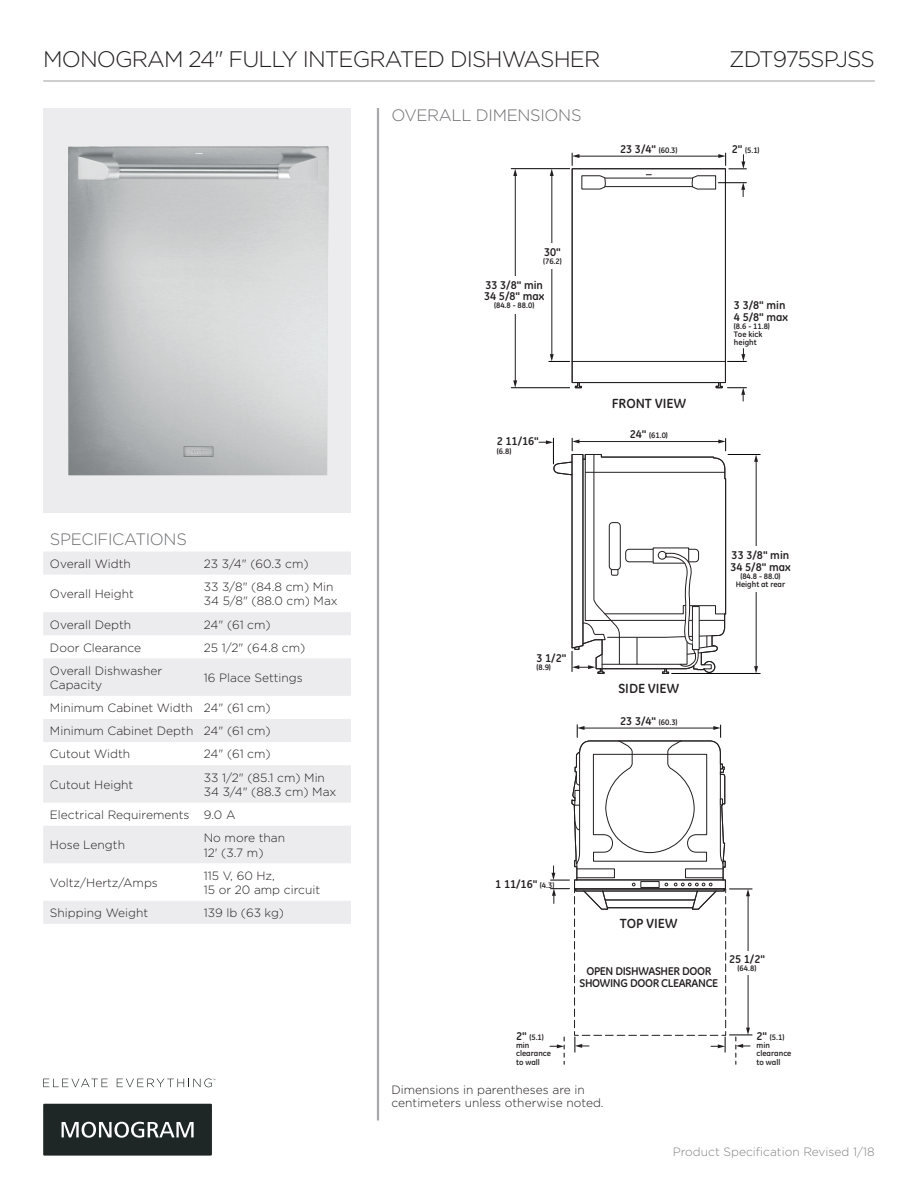
<style>
.page{position:relative;width:918px;height:1188px;background:#fff}
.page>*{position:absolute;margin:0;border:0;box-sizing:border-box;transform-origin:0 0}
.t1{font:300 22.5px "Gotham";letter-spacing:-.04em;color:#231f20}
.t2{font:300 16.5px "Gotham";letter-spacing:-.02em;color:#6c6d70}
.t3{font:700 13.5px "GE Inspira";color:#231f20}
.t4{font:300 12px/14.4px "Gotham";color:#231f20}
.t5{font:300 12px "Gotham";color:#808285}
.t6{font:700 11.4px/11.4px "GE Inspira";letter-spacing:-.03em;color:#231f20}
.t7{font:700 11.4px/11.4px "GE Inspira";color:#231f20}
.t8{font:700 8.1px/8.1px "GE Inspira";color:#231f20}
.s1{font-size:8.1px}
.s2{font-size:11.4px}
</style>
<div class="page">
<hr style="left:377px;top:108px;width:2px;height:1012px;background:#a8a9ad">
<hr style="left:43px;top:80px;width:832px;height:2px;background:#a8a9ad">
<div style="left:43px;top:108px;width:308px;height:405px;background:#ececee"></div>
<svg style="left:43px;top:1104px;width:169px;height:52px;background:#363c3c"></svg>
<svg style="left:43px;top:1079px;width:65px;height:8px"></svg>
<svg style="left:117px;top:1078px;width:98px;height:9px"></svg>
<svg style="left:43px;top:552px;width:308px;height:372px;fill:#efeff1"></svg>
<div style="left:604px;top:178px;width:89px;height:9px;border:1px solid #231f20"></div>
<svg style="left:581px;top:175px;width:25px;height:14px"></svg>
<hr style="left:572px;top:361px;width:153px;height:1px;background:#231f20">
<div style="left:572px;top:168px;width:154px;height:215px;border:1px solid #231f20"></div>
<svg style="left:575px;top:382px;width:7px;height:7px"></svg>
<hr style="left:578px;top:156px;width:142px;height:1px;background:#231f20">
<svg style="left:572px;top:153px;width:7px;height:12px"></svg>
<hr style="left:511px;top:387px;width:59px;height:1px;background:#040503">
<hr style="left:511px;top:168px;width:59px;height:1px;background:#040503">
<hr style="left:515px;top:175px;width:1px;height:207px;background:#231f20">
<svg style="left:513px;top:380px;width:4px;height:8px"></svg>
<svg style="left:513px;top:169px;width:4px;height:7px"></svg>
<div style="left:503px;top:277px;width:23px;height:37px;background:#fff"></div>
<hr style="left:551px;top:175px;width:1px;height:180px;background:#231f20">
<svg style="left:549px;top:354px;width:21px;height:8px"></svg>
<svg style="left:550px;top:169px;width:4px;height:7px"></svg>
<div style="left:541px;top:244px;width:22px;height:25px;background:#fff"></div>
<svg style="left:718px;top:153px;width:28px;height:16px"></svg>
<svg style="left:692px;top:175px;width:54px;height:22px"></svg>
<svg style="left:728px;top:349px;width:18px;height:13px"></svg>
<svg style="left:715px;top:382px;width:31px;height:19px"></svg>
<hr style="left:672px;top:673px;width:88px;height:1px;background:#040503">
<hr style="left:728px;top:454px;width:32px;height:1px;background:#040503">
<hr style="left:756px;top:460px;width:1px;height:208px;background:#231f20">
<svg style="left:754px;top:666px;width:4px;height:7px"></svg>
<svg style="left:754px;top:455px;width:4px;height:7px"></svg>
<div style="left:750px;top:546px;width:22px;height:45px;background:#fff"></div>
<svg style="left:539px;top:438px;width:187px;height:236px"></svg>
<svg style="left:550px;top:725px;width:202px;height:339px"></svg>
<div style="left:736px;top:951px;width:22px;height:24px;background:#fff"></div>
<img style="left:68px;top:146px;width:261px;height:329px">
<h1 class="t1" style="left:43px;top:44px;width:559px">MONOGRAM 24" FULLY INTEGRATED DISHWASHER</h1>
<h1 class="t1" style="left:729px;top:44px;width:147px">ZDT975SPJSS</h1>
<h2 class="t2" style="left:50px;top:529px;width:138px">SPECIFICATIONS</h2>
<p class="t4" style="left:50px;top:556px;width:82px">Overall Width</p>
<p class="t4" style="left:204px;top:556px;width:106px">23 3/4" (60.3 cm)</p>
<p class="t4" style="left:50px;top:586px;width:85px">Overall Height</p>
<p class="t4" style="left:204px;top:579px;width:135px">33 3/8" (84.8 cm) Min<br>34 5/8" (88.0 cm) Max</p>
<p class="t4" style="left:50px;top:617px;width:83px">Overall Depth</p>
<p class="t4" style="left:204px;top:617px;width:68px">24" (61 cm)</p>
<p class="t4" style="left:50px;top:640px;width:93px">Door Clearance</p>
<p class="t4" style="left:204px;top:640px;width:103px">25 1/2" (64.8 cm)</p>
<p class="t4" style="left:50px;top:663px;width:114px">Overall Dishwasher<br>Capacity</p>
<p class="t4" style="left:204px;top:670px;width:101px">16 Place Settings</p>
<p class="t4" style="left:50px;top:696px;width:222px;line-height:23.1px;text-align:justify">Minimum Cabinet Width 24" (61 cm)<br>Minimum Cabinet Depth 24" (61 cm)<br>Cutout Width</p>
<p class="t4" style="left:204px;top:747px;width:68px">24" (61 cm)</p>
<p class="t4" style="left:50px;top:777px;width:85px">Cutout Height</p>
<p class="t4" style="left:204px;top:770px;width:134px">33 1/2" (85.1 cm) Min<br>34 3/4" (88.3 cm) Max</p>
<p class="t4" style="left:50px;top:807px;width:187px">Electrical Requirements 9.0 A</p>
<p class="t4" style="left:50px;top:838px;width:77px">Hose Length</p>
<p class="t4" style="left:204px;top:830px;width:83px">No more than<br>12' (3.7 m)</p>
<p class="t4" style="left:50px;top:875px;width:109px">Voltz/Hertz/Amps</p>
<p class="t4" style="left:204px;top:868px;width:118px">115 V, 60 Hz,<br>15 or 20 amp circuit</p>
<p class="t4" style="left:50px;top:905px;width:100px">Shipping Weight</p>
<p class="t4" style="left:204px;top:905px;width:82px">139 lb (63 kg)</p>
<h2 class="t2" style="left:392px;top:105px;width:192px">OVERALL DIMENSIONS</h2>
<p class="t6" style="left:620px;top:143px;width:59px">23 3/4" <span class="s1">(60.3)</span></p>
<p class="t6" style="left:544px;top:246px;width:18px">30"</p>
<p class="t8" style="left:543px;top:257px;width:20px">(76.2)</p>
<p class="t7" style="left:484px;top:279px;width:62px">33 3/8" min<br>34 5/8" max</p>
<p class="t8" style="left:494px;top:301px;width:42px">(84.8 - 88.0)</p>
<p class="t6" style="left:497px;top:436px;width:44px">2 11/16"</p>
<p class="t8" style="left:497px;top:447px;width:16px">(6.8)</p>
<p class="t3" style="left:612px;top:395px;width:76px">FRONT VIEW</p>
<p class="t8" style="left:630px;top:431px;width:40px"><span class="s2">24"</span> (61.0)</p>
<p class="t6" style="left:536px;top:652px;width:31px">3 1/2"</p>
<p class="t8" style="left:536px;top:663px;width:16px">(8.9)</p>
<p class="t3" style="left:618px;top:680px;width:62px">SIDE VIEW</p>
<p class="t6" style="left:620px;top:715px;width:59px">23 3/4" <span class="s1">(60.3)</span></p>
<p class="t8" style="left:732px;top:146px;width:29px"><span class="s2">2"</span> (5.1)</p>
<p class="t6" style="left:734px;top:299px;width:56px">3 3/8" min<br>4 5/8" max</p>
<p class="t8" style="left:734px;top:322px;width:37px">(8.6 - 11.8)<br>Toe kick height</p>
<p class="t7" style="left:730px;top:549px;width:62px">33 3/8" min<br>34 5/8" max</p>
<p class="t8" style="left:736px;top:572px;width:51px;text-align:center">(84.8 - 88.0)<br>Height at rear</p>
<p class="t6" style="left:495px;top:878px;width:61px">1 11/16" <span class="s1">(4.3)</span></p>
<p class="t3" style="left:620px;top:914px;width:59px">TOP VIEW</p>
<p class="t6" style="left:580px;top:965px;width:140px;text-align:center">OPEN DISHWASHER DOOR<br>SHOWING DOOR CLEARANCE</p>
<p class="t6" style="left:729px;top:953px;width:37px">25 1/2"</p>
<p class="t8" style="left:738px;top:964px;width:20px">(64.8)</p>
<p class="t8" style="left:516px;top:1033px;width:36px"><span class="s2">2"</span> (5.1) min clearance to wall</p>
<p class="t8" style="left:757px;top:1033px;width:36px"><span class="s2">2"</span> (5.1) min clearance to wall</p>
<p class="t4" style="left:392px;top:1083px;width:214px;line-height:13.5px">Dimensions in parentheses are in centimeters unless otherwise noted.</p>
<p class="t5" style="left:673px;top:1144px;width:204px">Product Specification Revised 1/18</p>
</div>
